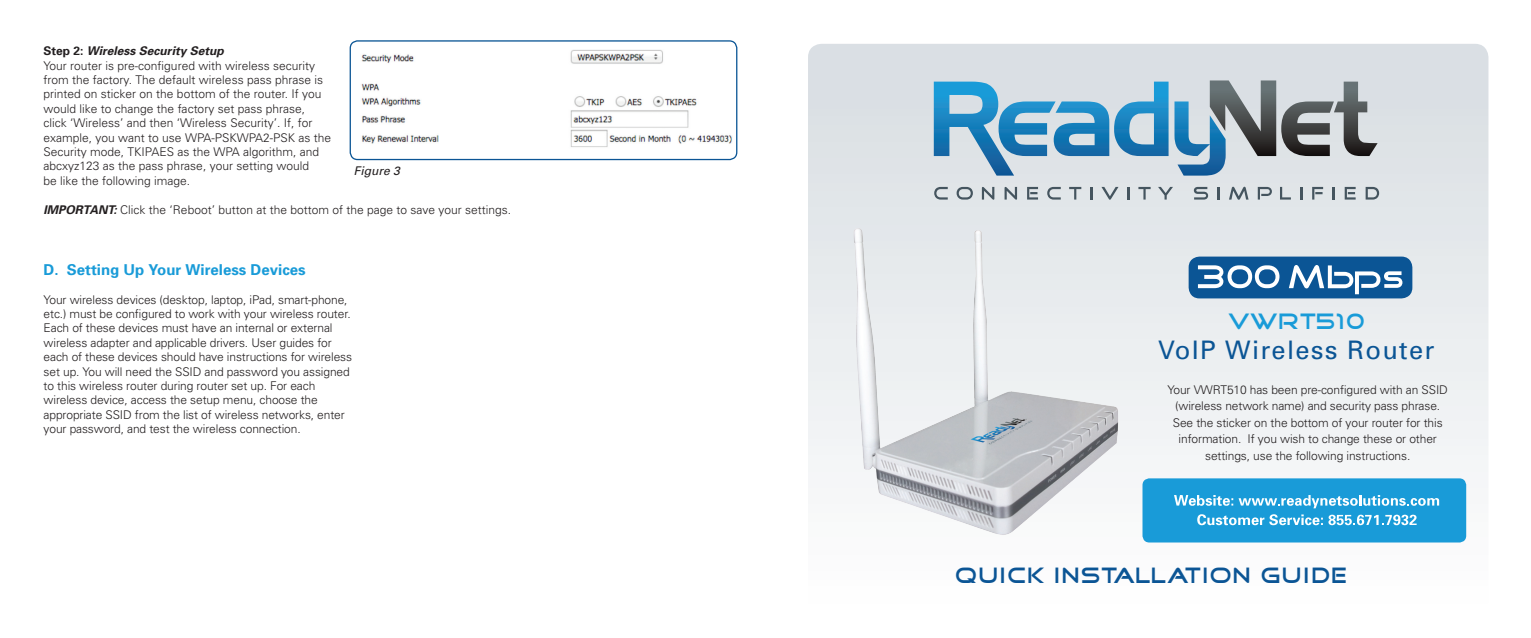
<style>
.page{position:relative;width:1531px;height:638px;background:#fff}
.page>*{position:absolute;margin:0;border:0;box-sizing:border-box;transform-origin:0 0}
.t1{font:25.5px "Univers";letter-spacing:.05em;color:#0b5595}
.t2{font:22.5px "Good Times";letter-spacing:.05em;color:#0b5595}
.t3{font:22.5px "Good Times";letter-spacing:.05em;color:#199bd8}
.t4{font:700 15px "Univers";color:#199bd8}
.t5{font:300 12px/14.4px "Univers";letter-spacing:-.01em;color:#231f20}
.t6{font:italic 700 12px "Univers";color:#231f20}
.t7{font:italic 12px "Univers";color:#231f20}
.s1{font-style:normal}
.s2{font-weight:700;font-style:italic}
</style>
<div class="page">
<svg style="left:808px;top:44px;width:680px;height:499px"></svg>
<svg style="left:934px;top:82px;width:234px;height:94px;background:#86b6d3"></svg>
<svg style="left:934px;top:187px;width:14px;height:13px"></svg>
<svg style="left:956px;top:187px;width:17px;height:13px"></svg>
<svg style="left:982px;top:187px;width:12px;height:13px"></svg>
<svg style="left:1004px;top:187px;width:13px;height:13px"></svg>
<svg style="left:1027px;top:187px;width:11px;height:13px"></svg>
<svg style="left:1047px;top:187px;width:14px;height:13px"></svg>
<svg style="left:1069px;top:187px;width:12px;height:13px"></svg>
<svg style="left:1090px;top:187px;width:2px;height:13px"></svg>
<svg style="left:1101px;top:187px;width:17px;height:13px"></svg>
<svg style="left:1127px;top:187px;width:2px;height:13px"></svg>
<svg style="left:1138px;top:187px;width:12px;height:13px"></svg>
<svg style="left:1158px;top:187px;width:15px;height:13px"></svg>
<svg style="left:1194px;top:187px;width:14px;height:13px"></svg>
<svg style="left:1217px;top:187px;width:2px;height:13px"></svg>
<svg style="left:1229px;top:187px;width:19px;height:13px"></svg>
<svg style="left:1258px;top:187px;width:14px;height:13px"></svg>
<svg style="left:1280px;top:187px;width:11px;height:13px"></svg>
<svg style="left:1300px;top:187px;width:2px;height:13px"></svg>
<svg style="left:1312px;top:187px;width:11px;height:13px"></svg>
<svg style="left:1332px;top:187px;width:2px;height:13px"></svg>
<svg style="left:1344px;top:187px;width:11px;height:13px"></svg>
<svg style="left:1365px;top:187px;width:14px;height:13px"></svg>
<svg style="left:1174px;top:80px;width:203px;height:96px;background:#9aa6af"></svg>
<div style="left:1188px;top:257px;width:224px;height:41px;background:#0b5595;border-radius:11px"></div>
<svg style="left:1289px;top:265px;width:113px;height:29px"></svg>
<svg style="left:1198px;top:265px;width:81px;height:23px"></svg>
<img style="left:361px;top:50px;width:371px;height:97px">
<div style="left:350px;top:40px;width:387px;height:120px;border:1px solid #0b5595;border-radius:7px"></div>
<div style="left:1142px;top:478px;width:324px;height:64px;background:#199bd8;border-radius:7px"></div>
<svg style="left:1174px;top:495px;width:265px;height:13px"></svg>
<svg style="left:1197px;top:514px;width:219px;height:11px"></svg>
<img style="left:826px;top:215px;width:309px;height:328px">
<p class="t6" style="left:44px;top:43px;width:182px"><span class="s1">Step 2:</span> Wireless Security Setup</p>
<p class="t5" style="left:44px;top:58px;width:289px">Your router is pre-configured with wireless security from the factory. The default wireless pass phrase is printed on sticker on the bottom of the router. If you would like to change the factory set pass phrase, click ‘Wireless’ and then ‘Wireless Security’. If, for example, you want to use WPA-PSKWPA2-PSK as the Security mode, TKIPAES as the WPA algorithm, and abcxyz123 as the pass phrase, your setting would<br>be like the following image.</p>
<p class="t5" style="left:44px;top:202px;width:469px"><span class="s2">IMPORTANT:</span> Click the ‘Reboot’ button at the bottom of the page to save your settings.</p>
<p class="t7" style="left:354px;top:163px;width:48px">Figure 3</p>
<p class="t4" style="left:44px;top:260px;width:264px">D. Setting Up Your Wireless Devices</p>
<p class="t5" style="left:44px;top:292px;width:310px">Your wireless devices (desktop, laptop, iPad, smart-phone, etc.) must be configured to work with your wireless router.<br>Each of these devices must have an internal or external wireless adapter and applicable drivers. User guides for each of these devices should have instructions for wireless set up. You will need the SSID and password you assigned to this wireless router during router set up. For each wireless device, access the setup menu, choose the appropriate SSID from the list of wireless networks, enter your password, and test the wireless connection.</p>
<p class="t3" style="left:1228px;top:310px;width:138px">VWRT510</p>
<p class="t1" style="left:1158px;top:334px;width:278px">VoIP Wireless Router</p>
<p class="t5" style="left:1167px;top:381px;width:282px;line-height:16.5px;text-align:center">Your VWRT510 has been pre-configured with an SSID (wireless network name) and security pass phrase.<br>See the sticker on the bottom of your router for this information. If you wish to change these or other settings, use the following instructions.</p>
<p class="t2" style="left:955px;top:565px;width:393px">QUICK INSTALLATION GUIDE</p>
</div>
